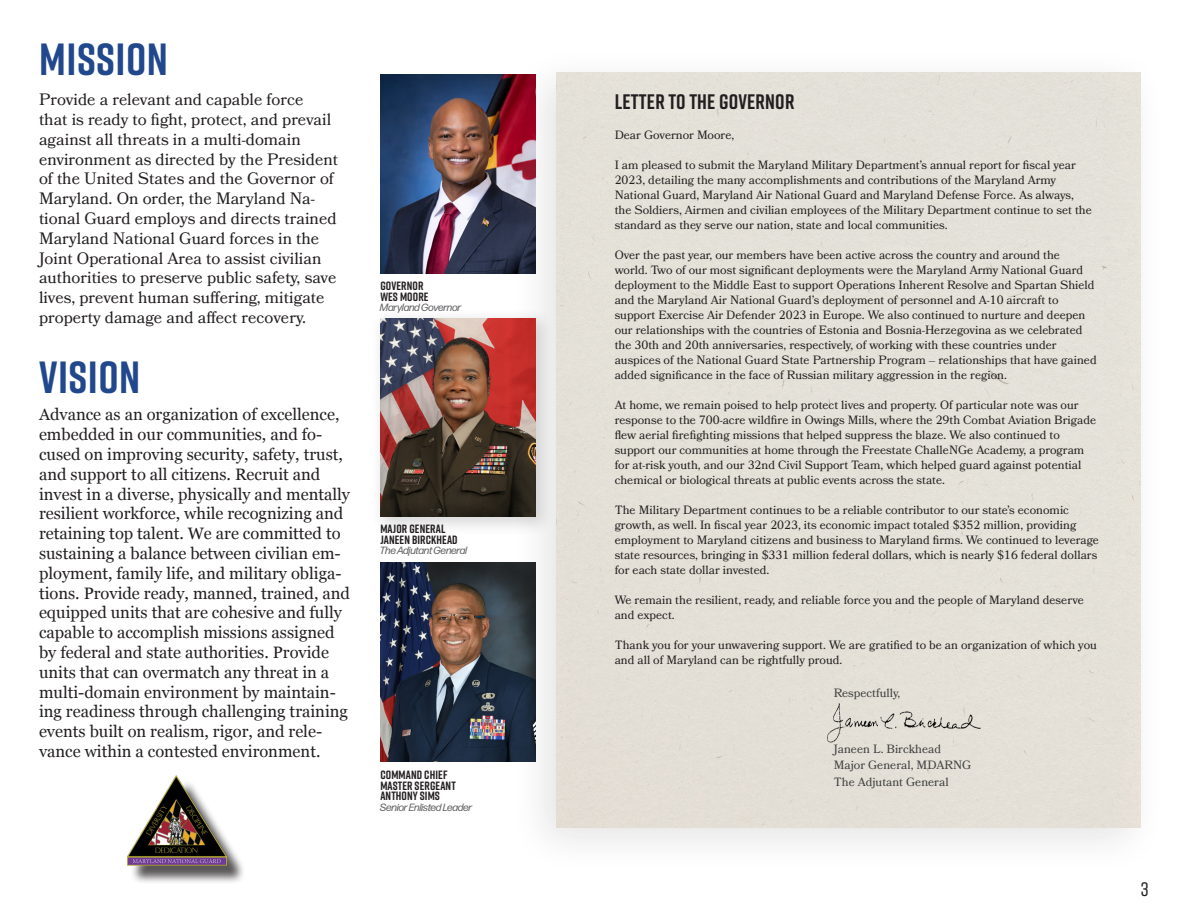
<style>
.page{position:relative;width:1188px;height:918px;background:#fff}
.page>*{position:absolute;margin:0;border:0;box-sizing:border-box;transform-origin:0 0}
.t1{font:700 45px "Rift";letter-spacing:.01em;color:#21488d}
.t2{font:700 21px "Rift";letter-spacing:.01em;color:#231f20}
.t3{font:500 19.5px "Rift";color:#231f20}
.t4{font:16.5px/19.8px "Georgia";color:#231f20}
.t5{font:16.5px/19.8px "Bookmania";color:#231f20}
.t6{font:12px/15px "Bookmania";color:#231f20}
.t7{font:700 12px "Rift";letter-spacing:.01em;color:#231f20}
.t8{font:12px "Bookmania";color:#3e3e3f}
.t9{font:italic 10.5px "Forma DJR Display";color:#616164}
</style>
<div class="page">
<div style="left:508px;top:45px;width:660px;height:831px;background:#231f20;opacity:.23"></div>
<div style="left:556px;top:72px;width:585px;height:755px;background:#e4e0d8"></div>
<img style="left:380px;top:563px;width:156px;height:198px">
<img style="left:380px;top:75px;width:156px;height:198px">
<div style="left:370px;top:308px;width:185px;height:229px;background:#231f20;opacity:.18"></div>
<img style="left:380px;top:318px;width:156px;height:199px">
<div style="left:810px;top:685px;width:192px;height:99px;background:#e4e0d6"></div>
<div style="left:130px;top:778px;width:115px;height:106px;background:#231f20;opacity:.75"></div>
<img style="left:128px;top:775px;width:99px;height:92px">
<p class="t1" style="left:39px;top:27px;width:130px">MISSION</p>
<p class="t5" style="left:39px;top:90px;width:301px">Provide a relevant and capable force<br>that is ready to fight, protect, and prevail against all threats in a multi-domain environment as directed by the President of the United States and the Governor of Maryland. On order, the Maryland Na&shy;tional Guard employs and directs trained Maryland National Guard forces in the Joint Operational Area to assist civilian authorities to preserve public safety, save lives, prevent human suffering, mitigate property damage and affect recovery.</p>
<p class="t1" style="left:39px;top:345px;width:103px">VISION</p>
<p class="t4" style="left:39px;top:404px;width:312px">Advance as an organization of excellence, embedded in our communities, and fo&shy;cused on improving security, safety, trust, and support to all citizens. Recruit and invest in a diverse, physically and mentally resilient workforce, while recognizing and retaining top talent. We are committed to sustaining a balance between civilian em&shy;ployment, family life, and military obliga&shy;tions. Provide ready, manned, trained, and equipped units that are cohesive and fully capable to accomplish missions assigned by federal and state authorities. Provide units that can overmatch any threat in a multi-domain environment by maintain&shy;ing readiness through challenging training events built on realism, rigor, and rele&shy;vance within a contested environment.</p>
<p class="t7" style="left:380px;top:278px;width:45px">GOVERNOR</p>
<p class="t7" style="left:380px;top:288px;width:50px">WES MOORE</p>
<p class="t9" style="left:380px;top:301px;width:83px">Maryland Governor</p>
<p class="t7" style="left:380px;top:520px;width:66px">MAJOR GENERAL</p>
<p class="t7" style="left:380px;top:531px;width:79px">JANEEN BIRCKHEAD</p>
<p class="t9" style="left:380px;top:544px;width:88px">The Adjutant General</p>
<p class="t7" style="left:380px;top:767px;width:69px">COMMAND CHIEF</p>
<p class="t7" style="left:380px;top:777px;width:77px">MASTER SERGEANT</p>
<p class="t7" style="left:380px;top:788px;width:61px">ANTHONY SIMS</p>
<p class="t9" style="left:380px;top:801px;width:94px">Senior Enlisted Leader</p>
<p class="t2" style="left:615px;top:86px;width:181px">LETTER TO THE GOVERNOR</p>
<p class="t6" style="left:615px;top:127px;width:121px">Dear Governor Moore,</p>
<p class="t6" style="left:615px;top:157px;width:479px">I am pleased to submit the Maryland Military Department’s annual report for fiscal year 2023, detailing the many accomplishments and contributions of the Maryland Army National Guard, Maryland Air National Guard and Maryland Defense Force. As always, the Soldiers, Airmen and civilian employees of the Military Department continue to set the standard as they serve our nation, state and local communities.</p>
<p class="t6" style="left:615px;top:247px;width:484px">Over the past year, our members have been active across the country and around the<br>world. Two of our most significant deployments were the Maryland Army National Guard deployment to the Middle East to support Operations Inherent Resolve and Spartan Shield and the Maryland Air National Guard’s deployment of personnel and A-10 aircraft to support Exercise Air Defender 2023 in Europe. We also continued to nurture and deepen our relationships with the countries of Estonia and Bosnia-Herzegovina as we celebrated the 30th and 20th anniversaries, respectively, of working with these countries under auspices of the National Guard State Partnership Program – relationships that have gained added significance in the face of Russian military aggression in the region.</p>
<p class="t6" style="left:615px;top:397px;width:483px">At home, we remain poised to help protect lives and property. Of particular note was our response to the 700-acre wildfire in Owings Mills, where the 29th Combat Aviation Brigade flew aerial firefighting missions that helped suppress the blaze. We also continued to support our communities at home through the Freestate ChalleNGe Academy, a program for at-risk youth, and our 32nd Civil Support Team, which helped guard against potential chemical or biological threats at public events across the state.</p>
<p class="t6" style="left:615px;top:502px;width:486px">The Military Department continues to be a reliable contributor to our state’s economic growth, as well. In fiscal year 2023, its economic impact totaled $352 million, providing employment to Maryland citizens and business to Maryland firms. We continued to leverage state resources, bringing in $331 million federal dollars, which is nearly $16 federal dollars for each state dollar invested.</p>
<p class="t6" style="left:615px;top:592px;width:471px">We remain the resilient, ready, and reliable force you and the people of Maryland deserve and expect.</p>
<p class="t6" style="left:615px;top:637px;width:484px">Thank you for your unwavering support. We are gratified to be an organization of which you and all of Maryland can be rightfully proud.</p>
<p class="t8" style="left:834px;top:686px;width:68px">Respectfully,</p>
<p class="t8" style="left:834px;top:741px;width:109px">Janeen L. Birckhead</p>
<p class="t8" style="left:834px;top:758px;width:139px">Major General, MDARNG</p>
<p class="t8" style="left:834px;top:774px;width:116px">The Adjutant General</p>
<p class="t3" style="left:1141px;top:876px;width:9px">3</p>
</div>
